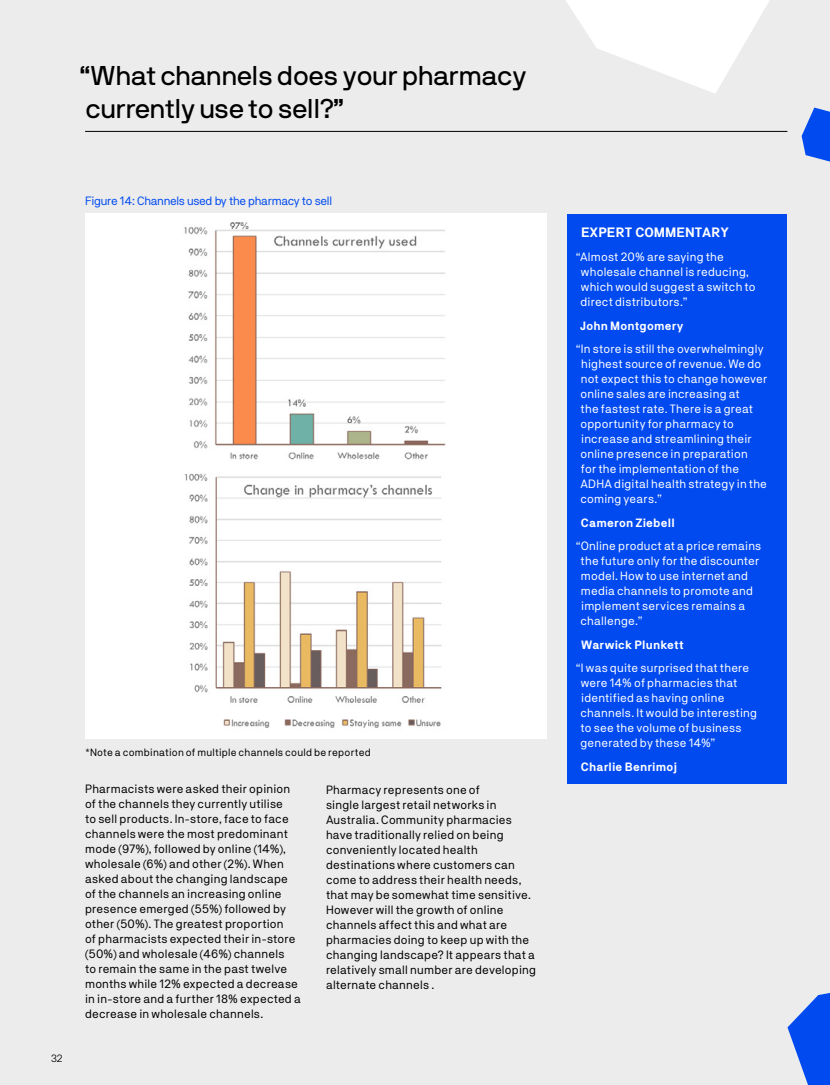
<style>
.page{position:relative;width:830px;height:1085px;background:#fff}
.page>*{position:absolute;margin:0;border:0;box-sizing:border-box;transform-origin:0 0}
.t1{font:27px/33px "NB International Pro";color:#000}
.t2{font:700 13.5px "NB Akademie Std";color:#fff}
.t3{font:12px/15px "NB Akademie Std";letter-spacing:.02em;color:#000}
.t4{font:12px/15px "NB Akademie Std";letter-spacing:.02em;color:#fff}
.t5{font:700 12px "NB Akademie Std";letter-spacing:.01em;color:#fff}
.t6{font:12px "NB Akademie Std";letter-spacing:-.025em;color:#004af0}
.t7{font:10.5px "NB Akademie Std";letter-spacing:.025em;color:#000}
.t8{font:300 10.5px "NB International Pro";color:#000}
</style>
<div class="page">
<div style="left:0;top:0;width:829px;height:1084px;background:#ececec"></div>
<hr style="left:85px;top:131px;width:702px;height:1px;background:#000">
<div style="left:85px;top:214px;width:461px;height:524px;background:#fff"></div>
<img style="left:184px;top:222px;width:262px;height:238px">
<img style="left:184px;top:473px;width:258px;height:255px">
<div style="left:567px;top:214px;width:220px;height:569px;background:#004af0"></div>
<svg style="left:566px;top:0;width:203px;height:93px"></svg>
<svg style="left:801px;top:108px;width:28px;height:53px"></svg>
<svg style="left:787px;top:993px;width:42px;height:91px"></svg>
<h1 class="t1" style="left:80px;top:59px;width:448px">“What channels does your pharmacy currently use to sell?”</h1>
<p class="t6" style="left:85px;top:194px;width:248px">Figure 14: Channels used by the pharmacy to sell</p>
<p class="t8" style="left:51px;top:1052px;width:13px">32</p>
<p class="t7" style="left:85px;top:746px;width:287px">*Note a combination of multiple channels could be reported</p>
<p class="t3" style="left:85px;top:781px;width:217px">Pharmacists were asked their opinion of the channels they currently utilise<br>to sell products. In-store, face to face channels were the most predominant mode (97%), followed by online (14%), wholesale (6%) and other (2%). When asked about the changing landscape of the channels an increasing online presence emerged (55%) followed by other (50%). The greatest proportion<br>of pharmacists expected their in-store (50%) and wholesale (46%) channels<br>to remain the same in the past twelve months while 12% expected a decrease in in-store and a further 18% expected a decrease in wholesale channels.</p>
<p class="t3" style="left:326px;top:781px;width:211px">Pharmacy represents one of<br>single largest retail networks in Australia. Community pharmacies have traditionally relied on being conveniently located health destinations where customers can come to address their health needs, that may be somewhat time sensitive.<br>However will the growth of online channels affect this and what are pharmacies doing to keep up with the changing landscape? It appears that a relatively small number are developing alternate channels .</p>
<p class="t2" style="left:580px;top:225px;width:149px">EXPERT COMMENTARY</p>
<p class="t4" style="left:580px;top:249px;width:176px;text-indent:-5px">“Almost 20% are saying the wholesale channel is reducing, which would suggest a switch to direct distributors.”</p>
<p class="t5" style="left:580px;top:318px;width:105px">John Montgomery</p>
<p class="t4" style="left:580px;top:341px;width:188px;text-indent:-5px">“In store is still the overwhelmingly highest source of revenue. We do not expect this to change however online sales are increasing at<br>the fastest rate. There is a great opportunity for pharmacy to increase and streamlining their online presence in preparation<br>for the implementation of the<br>ADHA digital health strategy in the coming years.”</p>
<p class="t5" style="left:580px;top:515px;width:95px">Cameron Ziebell</p>
<p class="t4" style="left:580px;top:538px;width:182px;text-indent:-5px">“Online product at a price remains the future only for the discounter model. How to use internet and media channels to promote and implement services remains a challenge.”</p>
<p class="t5" style="left:581px;top:637px;width:104px">Warwick Plunkett</p>
<p class="t4" style="left:580px;top:660px;width:178px;text-indent:-5px">“I was quite surprised that there were 14% of pharmacies that identified as having online channels. It would be interesting to see the volume of business generated by these 14%”</p>
<p class="t5" style="left:580px;top:759px;width:98px">Charlie Benrimoj</p>
</div>
